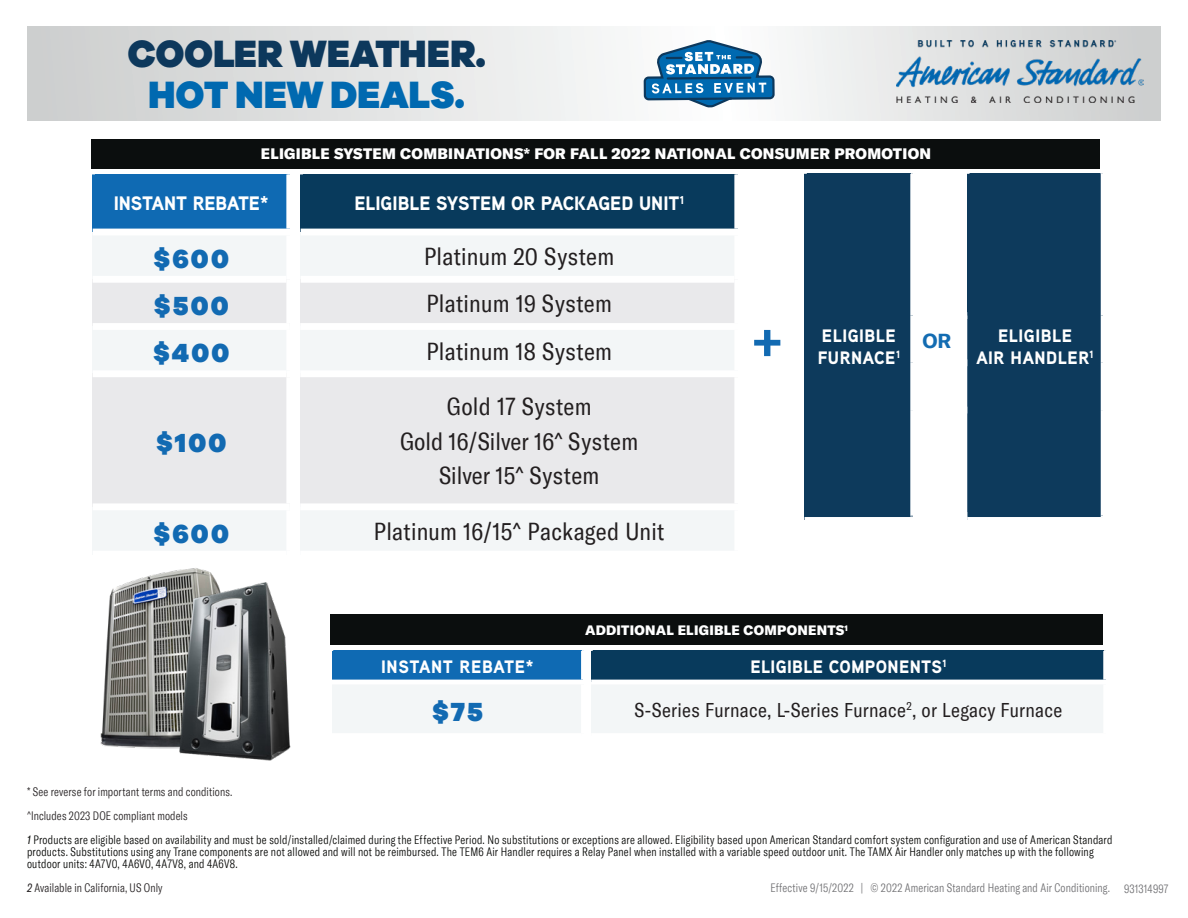
<style>
.page{position:relative;width:1188px;height:918px;background:#fff}
.page>*{position:absolute;margin:0;border:0;box-sizing:border-box;transform-origin:0 0}
.t1{font:700 55.35px "GT America";color:#126ab2}
.t2{font:900 39.3px "Galano Grotesque Alt";color:#0d385c;scale:.95 1}
.t3{font:900 39.3px "Galano Grotesque Alt";letter-spacing:-.005em;color:#0069b0;scale:.95 1}
.t4{font:900 27px "Galano Grotesque Alt";letter-spacing:.085em;color:#126ab2}
.t5{font:condensed 24px "GT America";letter-spacing:.01em;color:#231f20}
.t6{font:700 20.1px "GT America";color:#136cb2}
.t7{font:condensed 19.5px "GT America";letter-spacing:.015em;color:#231f20}
.t8{font:900 19.5px "Aaux Next";letter-spacing:-.005em;color:#fff;scale:.95 1}
.t9{font:900 18px/21.6px "Aaux Next";letter-spacing:.03em;color:#fff;scale:.95 1}
.t10{font:900 15px "GT America";letter-spacing:.02em;color:#fff}
.t11{font:900 13.5px "GT America";letter-spacing:.02em;color:#fff}
.t12{font:300 condensed 12px/12px "GT America";letter-spacing:.02em;color:#040503;scale:.9 1}
.t13{font:300 condensed 12px "GT America";letter-spacing:.01em;color:#231f20;scale:.9 1}
.t14{font:300 condensed 12px "GT America";letter-spacing:.01em;color:#6f6f72;scale:.9 1}
.s1{font-weight:400;font-style:italic}
</style>
<div class="page">
<svg style="left:27px;top:26px;width:1134px;height:94px"></svg>
<svg style="left:643px;top:26px;width:133px;height:94px"></svg>
<svg style="left:645px;top:41px;width:129px;height:66px"></svg>
<img style="left:896px;top:40px;width:248px;height:62px">
<div style="left:93px;top:174px;width:197px;height:58px;background:#0f6ab3"></div>
<div style="left:301px;top:174px;width:437px;height:58px;background:#083a5c"></div>
<div style="left:93px;top:232px;width:197px;height:47px;background:#f3f6f7"></div>
<div style="left:301px;top:232px;width:437px;height:47px;background:#f3f6f7"></div>
<div style="left:93px;top:279px;width:197px;height:48px;background:#e9e9eb"></div>
<div style="left:301px;top:279px;width:437px;height:48px;background:#e9e9eb"></div>
<div style="left:93px;top:327px;width:197px;height:47px;background:#f3f6f7"></div>
<svg style="left:300px;top:330px;width:1px;height:220px"></svg>
<div style="left:301px;top:327px;width:437px;height:47px;background:#f3f6f7"></div>
<div style="left:93px;top:374px;width:197px;height:133px;background:#e9e9eb"></div>
<div style="left:301px;top:374px;width:437px;height:133px;background:#e9e9eb"></div>
<div style="left:93px;top:507px;width:197px;height:47px;background:#f3f6f7"></div>
<div style="left:301px;top:507px;width:437px;height:47px;background:#f3f6f7"></div>
<div style="left:93px;top:229px;width:200px;height:6px;background:#fff"></div>
<div style="left:301px;top:229px;width:440px;height:6px;background:#fff"></div>
<div style="left:93px;top:323px;width:197px;height:7px;background:#fff"></div>
<div style="left:301px;top:323px;width:440px;height:7px;background:#fff"></div>
<div style="left:286px;top:370px;width:15px;height:7px;background:#fff"></div>
<div style="left:301px;top:370px;width:440px;height:7px;background:#fff"></div>
<div style="left:93px;top:503px;width:197px;height:7px;background:#fff"></div>
<div style="left:290px;top:503px;width:11px;height:7px;background:#fff"></div>
<div style="left:301px;top:503px;width:440px;height:7px;background:#fff"></div>
<div style="left:286px;top:551px;width:15px;height:7px;background:#fff"></div>
<div style="left:301px;top:551px;width:440px;height:7px;background:#fff"></div>
<div style="left:286px;top:174px;width:7px;height:55px;background:#fff"></div>
<div style="left:734px;top:174px;width:7px;height:55px;background:#fff"></div>
<div style="left:286px;top:235px;width:7px;height:44px;background:#fff"></div>
<div style="left:734px;top:235px;width:7px;height:44px;background:#fff"></div>
<div style="left:286px;top:279px;width:7px;height:44px;background:#fff"></div>
<div style="left:734px;top:279px;width:7px;height:44px;background:#fff"></div>
<div style="left:286px;top:330px;width:7px;height:40px;background:#fff"></div>
<div style="left:734px;top:330px;width:7px;height:40px;background:#fff"></div>
<div style="left:286px;top:377px;width:7px;height:126px;background:#fff"></div>
<div style="left:734px;top:377px;width:7px;height:126px;background:#fff"></div>
<div style="left:286px;top:510px;width:7px;height:41px;background:#fff"></div>
<div style="left:734px;top:510px;width:7px;height:41px;background:#fff"></div>
<div style="left:301px;top:276px;width:433px;height:7px;background:#fff"></div>
<div style="left:93px;top:276px;width:193px;height:7px;background:#fff"></div>
<div style="left:93px;top:370px;width:193px;height:7px;background:#fff"></div>
<div style="left:93px;top:551px;width:193px;height:7px;background:#fff"></div>
<div style="left:332px;top:651px;width:252px;height:31px;background:#0f6ab3"></div>
<div style="left:591px;top:651px;width:515px;height:31px;background:#083a5c"></div>
<div style="left:332px;top:682px;width:252px;height:54px;background:#f3f6f7"></div>
<div style="left:591px;top:682px;width:515px;height:54px;background:#f3f6f7"></div>
<hr style="left:332px;top:680px;width:254px;height:4px;background:#fff">
<hr style="left:591px;top:680px;width:517px;height:4px;background:#fff">
<div style="left:581px;top:733px;width:10px;height:5px;background:#fff"></div>
<div style="left:581px;top:651px;width:5px;height:29px;background:#fff"></div>
<div style="left:1103px;top:651px;width:5px;height:29px;background:#fff"></div>
<div style="left:581px;top:684px;width:5px;height:49px;background:#fff"></div>
<div style="left:1103px;top:684px;width:5px;height:49px;background:#fff"></div>
<div style="left:591px;top:733px;width:517px;height:5px;background:#fff"></div>
<div style="left:332px;top:733px;width:249px;height:5px;background:#fff"></div>
<div style="left:330px;top:615px;width:773px;height:30px;background:#0b0e0e"></div>
<div style="left:805px;top:174px;width:108px;height:346px;background:#0d3a5c"></div>
<div style="left:967px;top:174px;width:136px;height:346px;background:#0d3a5c"></div>
<div style="left:805px;top:517px;width:108px;height:6px;background:#fff"></div>
<div style="left:967px;top:517px;width:138px;height:6px;background:#fff"></div>
<div style="left:910px;top:174px;width:6px;height:142px;background:#fff"></div>
<svg style="left:910px;top:316px;width:3px;height:201px"></svg>
<hr style="left:1101px;top:174px;width:4px;height:142px;background:#fff">
<hr style="left:1101px;top:316px;width:4px;height:47px;background:#fff">
<hr style="left:1101px;top:363px;width:4px;height:47px;background:#fff">
<hr style="left:1101px;top:410px;width:4px;height:105px;background:#fff">
<img style="left:100px;top:568px;width:111px;height:181px">
<img style="left:172px;top:573px;width:119px;height:188px">
<div style="left:92px;top:139px;width:1008px;height:30px;background:#0b0e0e"></div>
<p class="t2" style="left:127px;top:28px;width:379px">COOLER WEATHER.</p>
<p class="t3" style="left:148px;top:69px;width:334px">HOT NEW DEALS.</p>
<p class="t10" style="left:261px;top:144px;width:672px">ELIGIBLE SYSTEM COMBINATIONS* FOR FALL 2022 NATIONAL CONSUMER PROMOTION</p>
<p class="t8" style="left:114px;top:189px;width:165px">INSTANT REBATE*</p>
<p class="t8" style="left:354px;top:189px;width:349px">ELIGIBLE SYSTEM OR PACKAGED UNIT<sup>1</sup></p>
<p class="t4" style="left:154px;top:241px;width:77px">$600</p>
<p class="t5" style="left:424px;top:243px;width:192px">Platinum 20 System</p>
<p class="t4" style="left:154px;top:288px;width:76px">$500</p>
<p class="t5" style="left:427px;top:290px;width:187px">Platinum 19 System</p>
<p class="t4" style="left:153px;top:335px;width:78px">$400</p>
<p class="t5" style="left:426px;top:337px;width:187px">Platinum 18 System</p>
<p class="t4" style="left:156px;top:425px;width:72px">$100</p>
<p class="t5" style="left:447px;top:393px;width:146px">Gold 17 System</p>
<p class="t5" style="left:400px;top:427px;width:240px">Gold 16/Silver 16^ System</p>
<p class="t5" style="left:439px;top:462px;width:162px">Silver 15^ System</p>
<p class="t4" style="left:154px;top:516px;width:77px">$600</p>
<p class="t5" style="left:374px;top:518px;width:292px">Platinum 16/15^ Packaged Unit</p>
<p class="t9" style="left:818px;top:325px;width:88px">ELIGIBLE<br>FURNACE<sup>1</sup></p>
<p class="t9" style="left:998px;top:325px;width:79px">ELIGIBLE</p>
<p class="t1" style="left:752px;top:307px;width:33px">+</p>
<p class="t6" style="left:923px;top:329px;width:30px">OR</p>
<p class="t9" style="left:976px;top:347px;width:125px">AIR HANDLER<sup>1</sup></p>
<p class="t11" style="left:585px;top:622px;width:265px">ADDITIONAL ELIGIBLE COMPONENTS<sup>1</sup></p>
<p class="t9" style="left:381px;top:655px;width:162px">INSTANT REBATE*</p>
<p class="t9" style="left:750px;top:655px;width:208px">ELIGIBLE COMPONENTS<sup>1</sup></p>
<p class="t4" style="left:432px;top:694px;width:52px">$75</p>
<p class="t7" style="left:634px;top:698px;width:429px">S-Series Furnace, L-Series Furnace<sup>2</sup>, or Legacy Furnace</p>
<p class="t13" style="left:27px;top:784px;width:230px">* See reverse for important terms and conditions.</p>
<p class="t13" style="left:27px;top:808px;width:180px">^Includes 2023 DOE compliant models</p>
<p class="t12" style="left:27px;top:833px;width:1208px"><span class="s1">1</span> Products are eligible based on availability and must be sold/installed/claimed during the Effective Period. No substitutions or exceptions are allowed. Eligibility based upon American Standard comfort system configuration and use of American Standard products. Substitutions using any Trane components are not allowed and will not be reimbursed. The TEM6 Air Handler requires a Relay Panel when installed with a variable speed outdoor unit. The TAMX Air Handler only matches up with the following outdoor units: 4A7V0, 4A6V0, 4A7V8, and 4A6V8.</p>
<p class="t13" style="left:27px;top:880px;width:152px"><span class="s1">2</span> Available in California, US Only</p>
<p class="t14" style="left:770px;top:881px;width:379px">Effective 9/15/2022 | © 2022 American Standard Heating and Air Conditioning.</p>
<p class="t14" style="left:1124px;top:882px;width:51px">931314997</p>
</div>
